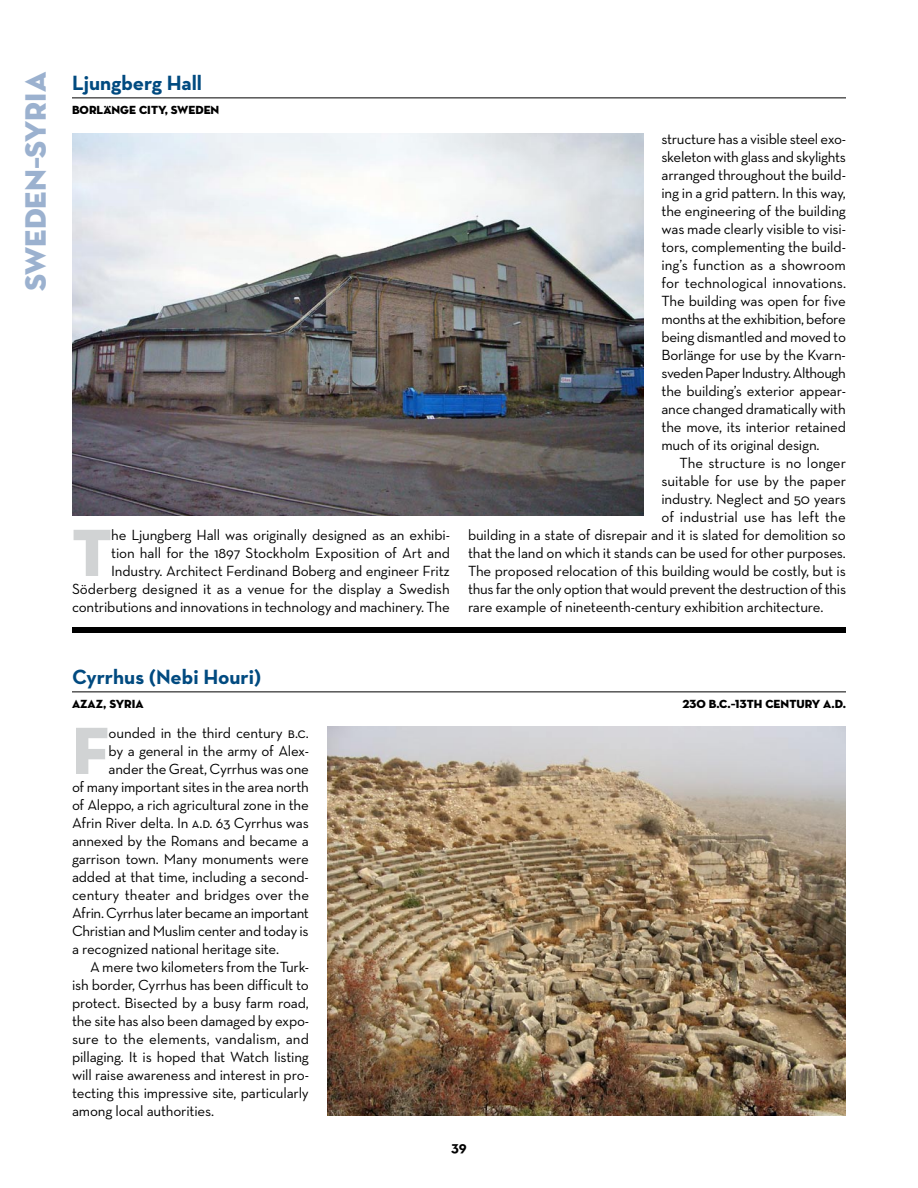
<style>
.page{position:relative;width:918px;height:1188px;background:#fff}
.page>*{position:absolute;margin:0;border:0;box-sizing:border-box;transform-origin:0 0}
.t1{font:67.95px "Neutra Disp Titling";color:#d1d3d4}
.t2{font:30px "Neutra Disp Titling";color:#9bb1cf}
.t3{font:700 21px "Neutra Text";color:#004a80}
.t4{font:15px/18px "Neutra Text";letter-spacing:-.01em;color:#000;text-align:right}
.t5{font:700 15px "Neutra Text";color:#000}
.t6{font:12px "Neutra Disp Titling";color:#000}
.s1{font-family:"Neutra Text Book SC"}
</style>
<div class="page">
<hr style="left:72px;top:98px;width:774px;height:1px;background:#000">
<hr style="left:72px;top:692px;width:774px;height:1px;background:#000">
<div style="left:72px;top:627px;width:774px;height:6px;background:#000"></div>
<img style="left:72px;top:134px;width:572px;height:382px">
<img style="left:327px;top:726px;width:519px;height:390px">
<h2 class="t2" style="left:17px;top:291px;width:220px;rotate:-90deg">SWEDEN–SYRIA</h2>
<h3 class="t3" style="left:72px;top:70px;width:132px">Ljungberg Hall</h3>
<p class="t6" style="left:72px;top:102px;width:149px">BORLÄNGE CITY, SWEDEN</p>
<p class="t4" style="left:72px;top:526px;width:380px">he Ljungberg Hall was originally designed as an exhibi-<br>tion hall for the 1897 Stockholm Exposition of Art and Industry. Architect Ferdinand Boberg and engineer Fritz Söderberg designed it as a venue for the display a Swedish contributions and innovations in technology and machinery. The</p>
<h1 class="t1" style="left:72px;top:510px;width:41px">T</h1>
<p class="t4" style="left:662px;top:130px;width:186px;text-align:justify">structure has a visible steel exo&shy;skeleton with glass and skylights arranged throughout the build&shy;ing in a grid pattern. In this way, the engineering of the building was made clearly visible to visi&shy;tors, complementing the build&shy;ing’s function as a showroom for technological innovations.<br>The building was open for five months at the exhibition, before being dismantled and moved to Borlänge for use by the Kvarn&shy;sveden Paper Industry. Although the building’s exterior appear&shy;ance changed dramatically with the move, its interior retained much of its original design.</p>
<p class="t4" style="left:680px;top:454px;width:168px">The structure is no longer</p>
<p class="t4" style="left:662px;top:472px;width:186px">suitable for use by the paper</p>
<p class="t4" style="left:662px;top:490px;width:186px">industry. Neglect and 50 years</p>
<p class="t4" style="left:662px;top:508px;width:186px">of industrial use has left the</p>
<p class="t4" style="left:468px;top:526px;width:379px">building in a state of disrepair and it is slated for demolition so</p>
<p class="t4" style="left:468px;top:544px;width:379px">that the land on which it stands can be used for other purposes.</p>
<p class="t4" style="left:468px;top:562px;width:379px">The proposed relocation of this building would be costly, but is</p>
<p class="t4" style="left:468px;top:580px;width:380px">thus far the only option that would prevent the destruction of this</p>
<p class="t4" style="left:468px;top:598px;width:357px">rare example of nineteenth-century exhibition architecture.</p>
<h3 class="t3" style="left:72px;top:664px;width:191px">Cyrrhus (Nebi Houri)</h3>
<p class="t6" style="left:72px;top:696px;width:73px">AZAZ, SYRIA</p>
<p class="t6" style="left:682px;top:696px;width:165px">230 B.C.–13TH CENTURY A.D.</p>
<h1 class="t1" style="left:72px;top:708px;width:39px">F</h1>
<p class="t4" style="left:109px;top:724px;width:202px">ounded in the third century <span class="s1">b.c.</span></p>
<p class="t4" style="left:109px;top:742px;width:202px">by a general in the army of Alex-</p>
<p class="t4" style="left:109px;top:760px;width:202px">ander the Great, Cyrrhus was one</p>
<p class="t4" style="left:72px;top:778px;width:238px">of many important sites in the area north</p>
<p class="t4" style="left:72px;top:796px;width:238px">of Aleppo, a rich agricultural zone in the</p>
<p class="t4" style="left:72px;top:814px;width:238px">Afrin River delta. In <span class="s1">a.d.</span> 63 Cyrrhus was</p>
<p class="t4" style="left:72px;top:832px;width:238px">annexed by the Romans and became a</p>
<p class="t4" style="left:72px;top:850px;width:238px">garrison town. Many monuments were</p>
<p class="t4" style="left:72px;top:868px;width:238px">added at that time, including a second-</p>
<p class="t4" style="left:72px;top:886px;width:239px">century theater and bridges over the</p>
<p class="t4" style="left:72px;top:904px;width:239px">Afrin. Cyrrhus later became an important</p>
<p class="t4" style="left:72px;top:922px;width:238px">Christian and Muslim center and today is</p>
<p class="t4" style="left:72px;top:940px;width:209px">a recognized national heritage site.</p>
<p class="t4" style="left:90px;top:958px;width:221px">A mere two kilometers from the Turk-</p>
<p class="t4" style="left:72px;top:976px;width:238px">ish border, Cyrrhus has been difficult to</p>
<p class="t4" style="left:72px;top:994px;width:238px">protect. Bisected by a busy farm road,</p>
<p class="t4" style="left:72px;top:1012px;width:239px">the site has also been damaged by expo-</p>
<p class="t4" style="left:72px;top:1030px;width:238px">sure to the elements, vandalism, and</p>
<p class="t4" style="left:72px;top:1048px;width:238px">pillaging. It is hoped that Watch listing</p>
<p class="t4" style="left:72px;top:1066px;width:238px">will raise awareness and interest in pro-</p>
<p class="t4" style="left:72px;top:1084px;width:238px">tecting this impressive site, particularly</p>
<p class="t4" style="left:72px;top:1102px;width:144px">among local authorities.</p>
<p class="t5" style="left:451px;top:1138px;width:9px">39</p>
</div>
